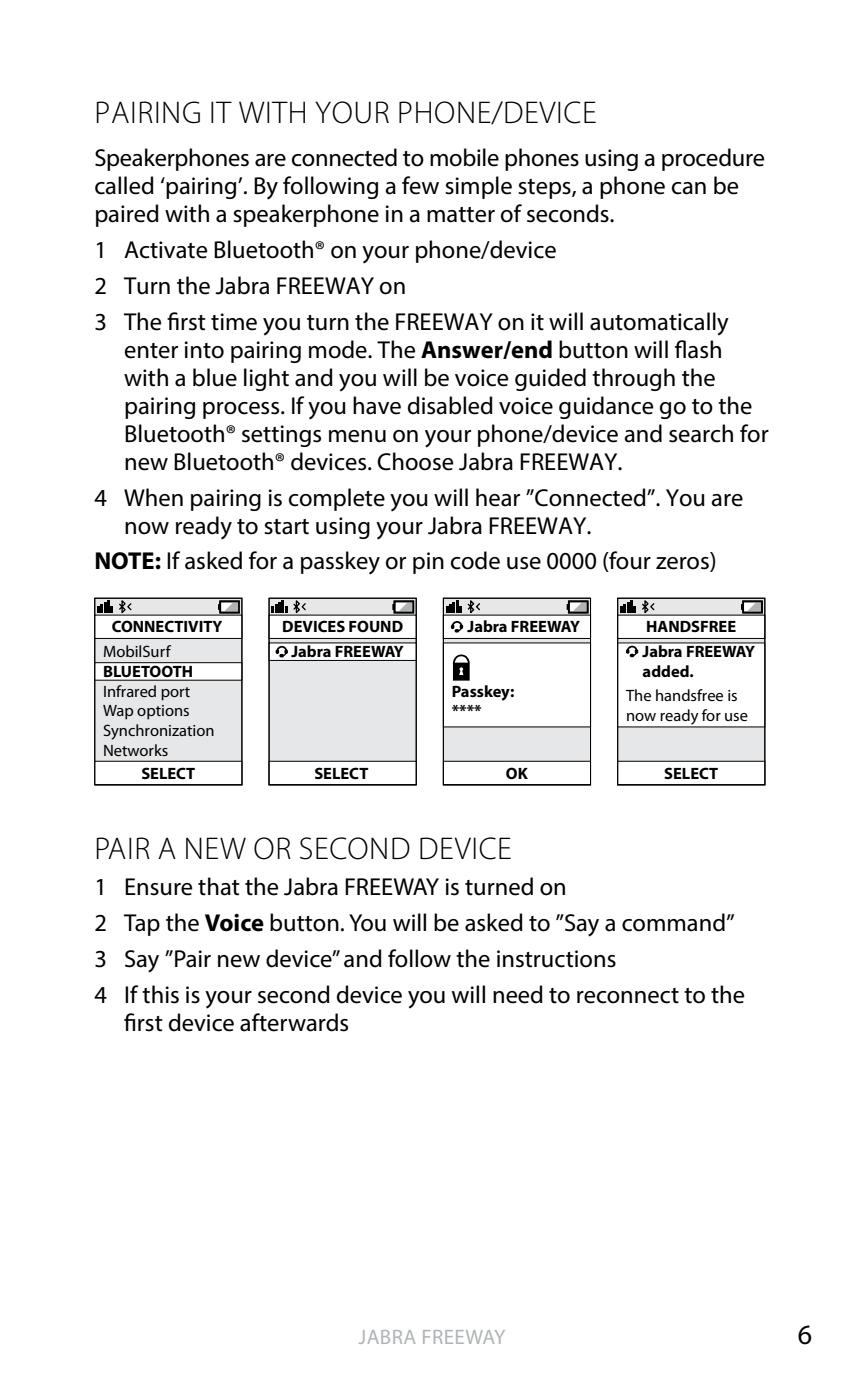
<style>
.page{position:relative;width:864px;height:1389px;background:#fff}
.page>*{position:absolute;margin:0;border:0;box-sizing:border-box;transform-origin:0 0}
.t1{font:300 31.5px "Myriad Pro";letter-spacing:.02em;color:#000}
.t2{font:28px "Myriad Pro";color:#000}
.t3{font:24.5px/28px "Myriad Pro";color:#000}
.t4{font:21px "Myriad Pro";letter-spacing:.02em;color:#b1b4b6}
.t5{font:700 16.45px/19.6px "Myriad Pro";color:#000}
.t6{font:16.45px/19.6px "Myriad Pro";color:#000}
.s1{font-weight:700}
</style>
<div class="page">
<svg style="left:94px;top:597px;width:671px;height:188px"></svg>
<div style="left:617px;top:615px;width:148px;height:24px;background:#fff;border:1px solid #000"></div>
<div style="left:617px;top:761px;width:147px;height:24px;background:#fff"></div>
<div style="left:617px;top:643px;width:147px;height:84px;background:#fff"></div>
<svg style="left:620px;top:600px;width:35px;height:16px"></svg>
<svg style="left:626px;top:646px;width:12px;height:11px"></svg>
<div style="left:617px;top:598px;width:148px;height:187px;border:1px solid #000"></div>
<svg style="left:217px;top:600px;width:23px;height:14px"></svg>
<svg style="left:391px;top:600px;width:24px;height:14px"></svg>
<svg style="left:565px;top:600px;width:24px;height:14px"></svg>
<svg style="left:739px;top:600px;width:24px;height:14px"></svg>
<p class="t1" style="left:95px;top:93px;width:503px">PAIRING IT WITH YOUR PHONE/DEVICE</p>
<p class="t3" style="left:94px;top:143px;width:672px">Speakerphones are connected to mobile phones using a procedure called ‘pairing’. By following a few simple steps, a phone can be paired with a speakerphone in a matter of seconds.</p>
<p class="t3" style="left:94px;top:231px;width:635px;line-height:36.1px">1 Activate Bluetooth® on your phone/device<br>2 Turn the Jabra FREEWAY on<br>3 The first time you turn the FREEWAY on it will automatically</p>
<p class="t3" style="left:124px;top:335px;width:645px">enter into pairing mode. The <span class="s1">Answer/end</span> button will flash with a blue light and you will be voice guided through the pairing process. If you have disabled voice guidance go to the Bluetooth® settings menu on your phone/device and search for new Bluetooth® devices. Choose Jabra FREEWAY.</p>
<p class="t3" style="left:124px;top:483px;width:620px;text-indent:-30px">4 When pairing is complete you will hear ”Connected”. You are now ready to start using your Jabra FREEWAY.</p>
<p class="t3" style="left:94px;top:547px;width:623px"><span class="s1">NOTE:</span> If asked for a passkey or pin code use 0000 (four zeros)</p>
<p class="t5" style="left:112px;top:616px;width:112px">CONNECTIVITY</p>
<p class="t6" style="left:103px;top:642px;width:69px">MobilSurf</p>
<p class="t5" style="left:103px;top:661px;width:92px">BLUETOOTH</p>
<p class="t6" style="left:103px;top:681px;width:113px">Infrared port<br>Wap options<br>Synchronization<br>Networks</p>
<p class="t5" style="left:282px;top:613px;width:123px;line-height:25.2px;text-align:center">DEVICES FOUND<br>Jabra FREEWAY</p>
<p class="t5" style="left:467px;top:616px;width:114px">Jabra FREEWAY</p>
<p class="t5" style="left:451px;top:681px;width:64px">Passkey: ****</p>
<p class="t5" style="left:646px;top:616px;width:91px">HANDSFREE</p>
<p class="t5" style="left:642px;top:641px;width:114px">Jabra FREEWAY added.</p>
<p class="t6" style="left:625px;top:685px;width:123px">The handsfree is now ready for use</p>
<p class="t5" style="left:141px;top:763px;width:55px">SELECT</p>
<p class="t5" style="left:314px;top:763px;width:55px">SELECT</p>
<p class="t5" style="left:505px;top:763px;width:23px">OK</p>
<p class="t5" style="left:664px;top:763px;width:55px">SELECT</p>
<p class="t1" style="left:95px;top:829px;width:418px">PAIR A NEW OR SECOND DEVICE</p>
<p class="t3" style="left:94px;top:868px;width:652px;line-height:36.1px">1 Ensure that the Jabra FREEWAY is turned on<br>2 Tap the <span class="s1">Voice</span> button. You will be asked to ”Say a command” 3 Say ”Pair new device” and follow the instructions<br>4 If this is your second device you will need to reconnect to the</p>
<p class="t3" style="left:124px;top:1008px;width:226px">first device afterwards</p>
<p class="t4" style="left:358px;top:1324px;width:148px">JABRA FREEWAY</p>
<p class="t2" style="left:797px;top:1317px;width:16px">6</p>
</div>
